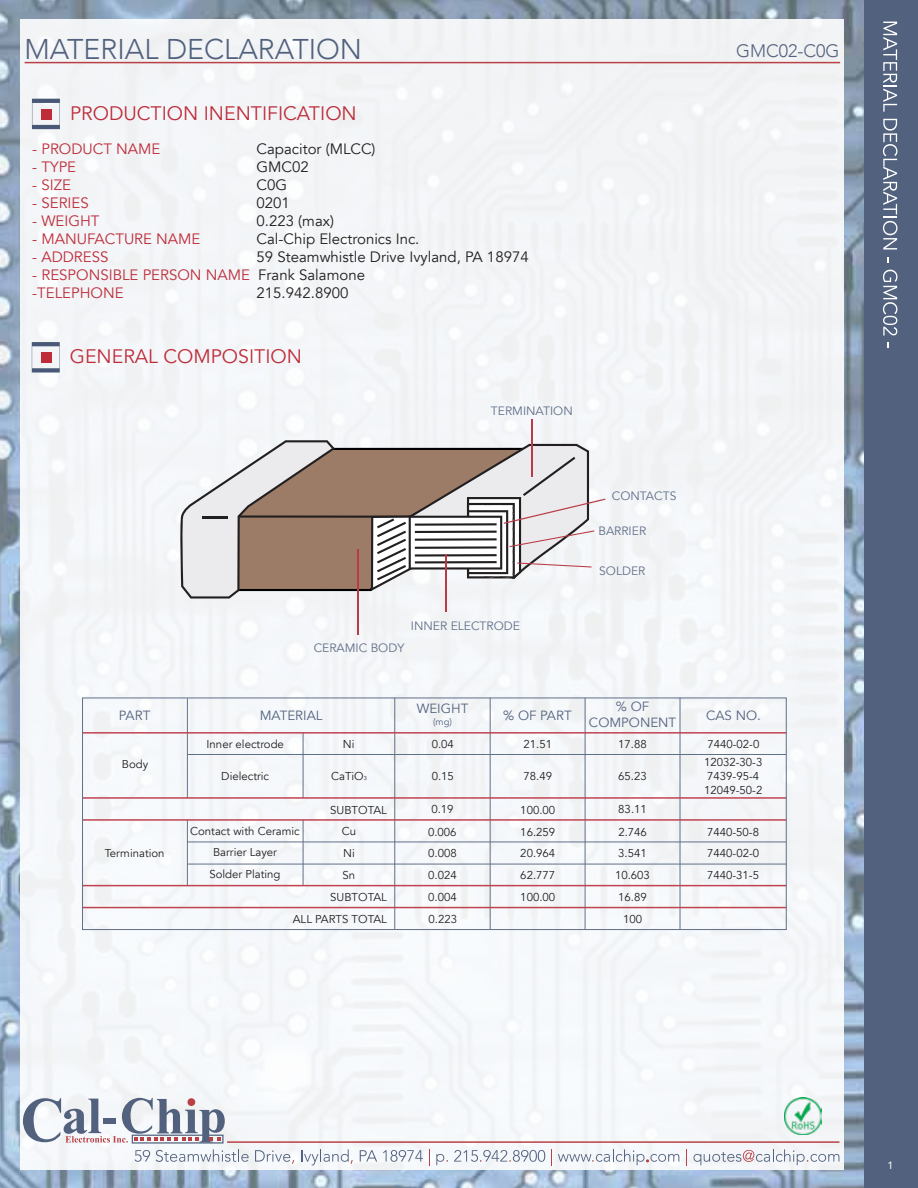
<style>
.page{position:relative;width:918px;height:1188px;background:#fff}
.page>*{position:absolute;margin:0;border:0;box-sizing:border-box;transform-origin:0 0}
.t1{font:300 28.5px "Avenir";color:#52627e}
.t2{font:19.5px "Avenir";color:#be2c3a}
.t3{font:300 18px "Avenir";color:#52627e}
.t4{font:15px "Avenir";color:#201d1d}
.t5{font:15px/18px "Avenir";color:#be2c3a}
.t6{font:13.35px/15.9px "Avenir";color:#53627f;text-align:center}
.t7{font:12.15px "Avenir";color:#606f88}
.t8{font:11.4px/21.9px "Avenir";color:#221f20}
.t9{font:10.5px "Avenir";color:#fff}
.t10{font:9.45px "Avenir";color:#53627f}
.s1{color:#201d1d}
.s2{font-size:5.7px}
</style>
<div class="page">
<img style="left:0;top:0;width:864px;height:1188px">
<div style="left:864px;top:0;width:54px;height:1188px;background:#52627e"></div>
<div style="left:20px;top:19px;width:824px;height:1150px;background:#f3f5f8"></div>
<hr style="left:227px;top:1141px;width:612px;height:2px;background:#b94146">
<svg style="left:23px;top:1098px;width:226px;height:64px"></svg>
<svg style="left:255px;top:1150px;width:39px;height:14px"></svg>
<svg style="left:301px;top:1149px;width:52px;height:16px"></svg>
<svg style="left:360px;top:1150px;width:17px;height:12px"></svg>
<svg style="left:383px;top:1150px;width:40px;height:12px"></svg>
<svg style="left:429px;top:1150px;width:1px;height:16px"></svg>
<svg style="left:436px;top:1154px;width:12px;height:11px"></svg>
<svg style="left:454px;top:1150px;width:91px;height:12px"></svg>
<svg style="left:551px;top:1150px;width:1px;height:16px"></svg>
<svg style="left:558px;top:1149px;width:121px;height:16px"></svg>
<svg style="left:686px;top:1150px;width:1px;height:16px"></svg>
<svg style="left:693px;top:1149px;width:146px;height:16px"></svg>
<img style="left:785px;top:1098px;width:36px;height:36px">
<svg style="left:32px;top:99px;width:28px;height:30px"></svg>
<div style="left:41px;top:109px;width:11px;height:11px;background:#be2c3a"></div>
<hr style="left:25px;top:62px;width:815px;height:1px;background:#b94146">
<svg style="left:32px;top:342px;width:28px;height:31px"></svg>
<div style="left:41px;top:352px;width:10px;height:11px;background:#be2c3a"></div>
<hr style="left:358px;top:549px;width:1px;height:86px;background:#ba3b46">
<hr style="left:446px;top:554px;width:1px;height:58px;background:#ba3b46">
<svg style="left:180px;top:440px;width:425px;height:159px"></svg>
<hr style="left:531px;top:419px;width:1px;height:58px;background:#ba3b46">
<hr style="left:187px;top:698px;width:1px;height:100px;background:#606f88">
<hr style="left:187px;top:820px;width:1px;height:65px;background:#606f88">
<hr style="left:303px;top:820px;width:1px;height:65px;background:#606f88">
<hr style="left:303px;top:732px;width:1px;height:66px;background:#606f88">
<hr style="left:394px;top:698px;width:1px;height:231px;background:#606f88">
<hr style="left:490px;top:698px;width:1px;height:232px;background:#606f88">
<hr style="left:585px;top:698px;width:1px;height:232px;background:#606f88">
<hr style="left:680px;top:698px;width:1px;height:232px;background:#606f88">
<hr style="left:83px;top:797px;width:703px;height:2px;background:#c14352">
<hr style="left:188px;top:754px;width:598px;height:1px;background:#606f88">
<hr style="left:187px;top:842px;width:599px;height:1px;background:#606f88">
<hr style="left:187px;top:864px;width:599px;height:1px;background:#606f88">
<hr style="left:83px;top:819px;width:703px;height:2px;background:#c14352">
<hr style="left:83px;top:885px;width:703px;height:1px;background:#c14352">
<hr style="left:83px;top:907px;width:703px;height:1px;background:#c14352">
<hr style="left:83px;top:732px;width:703px;height:2px;background:#c14352">
<div style="left:82px;top:698px;width:705px;height:232px;border:1px solid #606f88"></div>
<svg style="left:883px;top:22px;width:14px;height:90px"></svg>
<svg style="left:883px;top:119px;width:14px;height:131px"></svg>
<svg style="left:883px;top:270px;width:14px;height:66px"></svg>
<h1 class="t1" style="left:24px;top:32px;width:339px">MATERIAL DECLARATION</h1>
<h3 class="t3" style="left:736px;top:40px;width:105px">GMC02-C0G</h3>
<h2 class="t2" style="left:70px;top:102px;width:288px">PRODUCTION INENTIFICATION</h2>
<h3 class="t5" style="left:32px;top:140px;width:130px">- PRODUCT NAME</h3>
<h3 class="t4" style="left:257px;top:140px;width:120px">Capacitor (MLCC)</h3>
<h3 class="t5" style="left:32px;top:158px;width:45px">- TYPE</h3>
<h3 class="t4" style="left:257px;top:158px;width:54px">GMC02</h3>
<h3 class="t5" style="left:32px;top:176px;width:40px">- SIZE</h3>
<h3 class="t4" style="left:257px;top:176px;width:32px">C0G</h3>
<h3 class="t5" style="left:32px;top:194px;width:58px">- SERIES</h3>
<h3 class="t4" style="left:257px;top:194px;width:35px">0201</h3>
<h3 class="t5" style="left:32px;top:212px;width:69px">- WEIGHT</h3>
<h3 class="t4" style="left:257px;top:212px;width:79px">0.223 (max)</h3>
<h3 class="t5" style="left:32px;top:230px;width:170px">- MANUFACTURE NAME</h3>
<h3 class="t4" style="left:257px;top:230px;width:164px">Cal-Chip Electronics Inc.</h3>
<h3 class="t5" style="left:32px;top:248px;width:78px">- ADDRESS</h3>
<h3 class="t4" style="left:257px;top:248px;width:274px">59 Steamwhistle Drive Ivyland, PA 18974</h3>
<h3 class="t5" style="left:32px;top:266px;width:334px">- RESPONSIBLE PERSON NAME <span class="s1">Frank Salamone </span>-TELEPHONE</h3>
<h3 class="t4" style="left:257px;top:284px;width:93px">215.942.8900</h3>
<h2 class="t2" style="left:70px;top:345px;width:234px">GENERAL COMPOSITION</h2>
<p class="t7" style="left:491px;top:404px;width:83px">TERMINATION</p>
<p class="t7" style="left:411px;top:618px;width:110px">INNER ELECTRODE</p>
<p class="t7" style="left:314px;top:640px;width:92px">CERAMIC BODY</p>
<p class="t7" style="left:612px;top:489px;width:66px">CONTACTS</p>
<p class="t7" style="left:598px;top:524px;width:49px">BARRIER</p>
<p class="t7" style="left:599px;top:564px;width:48px">SOLDER</p>
<p class="t6" style="left:589px;top:699px;width:89px">% OF<br>COMPONENT</p>
<p class="t6" style="left:417px;top:701px;width:53px">WEIGHT</p>
<p class="t10" style="left:433px;top:716px;width:20px">(mg)</p>
<p class="t6" style="left:119px;top:707px;width:33px">PART</p>
<p class="t6" style="left:503px;top:707px;width:70px">% OF PART</p>
<p class="t6" style="left:706px;top:707px;width:56px">CAS NO.</p>
<p class="t6" style="left:260px;top:707px;width:64px">MATERIAL</p>
<p class="t8" style="left:122px;top:753px;width:28px">Body</p>
<p class="t8" style="left:105px;top:842px;width:61px">Termination</p>
<p class="t8" style="left:207px;top:734px;width:79px">Inner electrode</p>
<p class="t8" style="left:221px;top:765px;width:49px">Dielectric</p>
<p class="t8" style="left:343px;top:733px;width:13px">Ni</p>
<p class="t8" style="left:432px;top:733px;width:24px">0.04</p>
<p class="t8" style="left:432px;top:765px;width:24px">0.15</p>
<p class="t8" style="left:428px;top:799px;width:31px">0.19<br>0.006<br>0.008<br>0.024<br>0.004<br>0.223</p>
<p class="t8" style="left:331px;top:765px;width:37px">CaTiO<span class="s2">3</span></p>
<p class="t8" style="left:330px;top:799px;width:58px">SUBTOTAL</p>
<p class="t8" style="left:190px;top:821px;width:111px">Contact with Ceramic</p>
<p class="t8" style="left:342px;top:821px;width:16px">Cu</p>
<p class="t8" style="left:209px;top:841px;width:73px;text-align:center">Barrier Layer<br>Solder Plating</p>
<p class="t8" style="left:343px;top:843px;width:13px">Ni</p>
<p class="t8" style="left:343px;top:865px;width:14px">Sn</p>
<p class="t8" style="left:293px;top:887px;width:96px;text-align:right">SUBTOTAL<br>ALL PARTS TOTAL</p>
<p class="t8" style="left:524px;top:734px;width:30px">21.51</p>
<p class="t8" style="left:524px;top:765px;width:30px">78.49</p>
<p class="t8" style="left:520px;top:799px;width:36px;text-align:justify">100.00<br>16.259<br>20.964<br>62.777<br>100.00</p>
<p class="t8" style="left:618px;top:734px;width:30px">17.88</p>
<p class="t8" style="left:618px;top:765px;width:30px">65.23</p>
<p class="t8" style="left:615px;top:799px;width:36px;text-align:center">83.11<br>2.746<br>3.541<br>10.603<br>16.89<br>100</p>
<p class="t8" style="left:704px;top:735px;width:60px;line-height:18.3px">7440-02-0<br>12032-30-3</p>
<p class="t8" style="left:704px;top:769px;width:60px;line-height:13.6px">7439-95-4<br>12049-50-2</p>
<p class="t8" style="left:707px;top:821px;width:54px;text-align:justify">7440-50-8<br>7440-02-0<br>7440-31-5</p>
<p class="t9" style="left:887px;top:1157px;width:7px">1</p>
</div>
